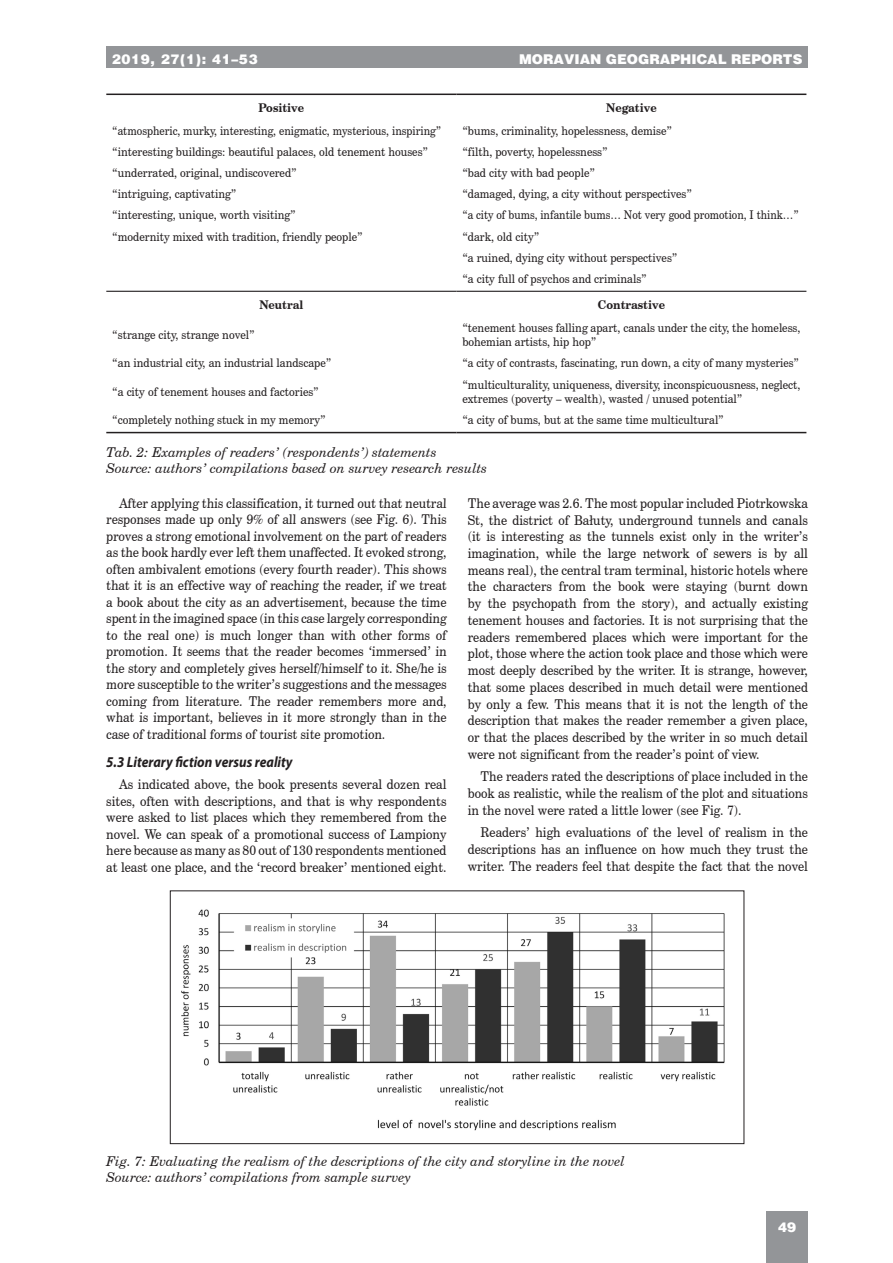
<style>
.page{position:relative;width:893px;height:1263px;background:#fff}
.page>*{position:absolute;margin:0;border:0;box-sizing:border-box;transform-origin:0 0}
.MGR-nadpiskapitoly2{font:italic 700 15px "Myriad Pro";color:#231f20;scale:.9 1}
.MGR-NEW-basictext{font:13.5px/16.8px "Century Schoolbook CE";color:#231f20;text-align:justify;scale:.92 1}
.MGR-NEW-basictext-2{font:13.5px/16.5px "Century Schoolbook CE";color:#231f20;text-align:justify;scale:.91 1}
.MGR-popisobrazku{font:italic 13.5px "Century Schoolbook CE";color:#231f20}
.t1{font:900 13.5px "Switzerland";color:#fff}
.t2{font:900 13.5px "Switzerland";letter-spacing:.05em;color:#fff}
.MGR-tabulka{font:12px/14.4px "Century Schoolbook CE";color:#231f20;scale:.92 1}
.MGR-tabulka-2{font:12px "Century Schoolbook CE";color:#231f20;scale:.89 1}
.MGR-tabulka-3{font:12px "Century Schoolbook CE";color:#231f20;scale:.9 1}
.MGR-tabulka-4{font:12px "Century Schoolbook CE";color:#231f20;scale:.88 1}
.MGR-tabulkanadpis{font:700 12px "Century Schoolbook CE";color:#231f20;scale:.92 1}
</style>
<div class="page">
<div style="left:106px;top:47px;width:702px;height:21px;background:#939598"></div>
<div style="left:766px;top:1212px;width:42px;height:51px;background:#939598"></div>
<hr style="left:106px;top:94px;width:350px;height:1px;background:#231f20">
<hr style="left:456px;top:94px;width:350px;height:1px;background:#231f20">
<hr style="left:106px;top:432px;width:350px;height:1px;background:#231f20">
<hr style="left:456px;top:432px;width:350px;height:1px;background:#231f20">
<hr style="left:106px;top:291px;width:350px;height:1px;background:#231f20">
<hr style="left:456px;top:291px;width:350px;height:1px;background:#231f20">
<img style="left:181px;top:909px;width:544px;height:222px">
<div style="left:170px;top:891px;width:574px;height:253px;border:1px solid #231f20"></div>
<p class="t1" style="left:139px;top:51px;width:57px">9, 27(1)</p>
<p class="t1" style="left:519px;top:51px;width:285px">MORAVIAN GEOGRAPHICAL REPORTS</p>
<p class="t2" style="left:112px;top:51px;width:147px">2019, 27(1): 41–53</p>
<p class="MGR-tabulkanadpis" style="left:258px;top:100px;width:51px">Positive</p>
<p class="MGR-tabulkanadpis" style="left:606px;top:100px;width:57px">Negative</p>
<p class="MGR-tabulka-2" style="left:112px;top:123px;width:371px">“atmospheric, murky, interesting, enigmatic, mysterious, inspiring”</p>
<p class="MGR-tabulka" style="left:462px;top:123px;width:229px">“bums, criminality, hopelessness, demise”</p>
<p class="MGR-tabulka" style="left:112px;top:144px;width:345px">“interesting buildings: beautiful palaces, old tenement houses”</p>
<p class="MGR-tabulka" style="left:462px;top:144px;width:159px">“filth, poverty, hopelessness”</p>
<p class="MGR-tabulka" style="left:112px;top:166px;width:202px">“underrated, original, undiscovered”</p>
<p class="MGR-tabulka" style="left:462px;top:166px;width:146px">“bad city with bad people”</p>
<p class="MGR-tabulka" style="left:112px;top:187px;width:137px">“intriguing, captivating”</p>
<p class="MGR-tabulka" style="left:462px;top:187px;width:251px">“damaged, dying, a city without perspectives”</p>
<p class="MGR-tabulka" style="left:112px;top:208px;width:201px">“interesting, unique, worth visiting”</p>
<p class="MGR-tabulka-4" style="left:462px;top:208px;width:384px">“a city of bums, infantile bums… Not very good promotion, I think…”</p>
<p class="MGR-tabulka" style="left:112px;top:229px;width:274px">“modernity mixed with tradition, friendly people”</p>
<p class="MGR-tabulka" style="left:462px;top:229px;width:85px">“dark, old city”</p>
<p class="MGR-tabulka" style="left:462px;top:250px;width:235px">“a ruined, dying city without perspectives”</p>
<p class="MGR-tabulka" style="left:462px;top:271px;width:202px">“a city full of psychos and criminals”</p>
<p class="MGR-tabulkanadpis" style="left:259px;top:297px;width:49px">Neutral</p>
<p class="MGR-tabulkanadpis" style="left:598px;top:297px;width:74px">Contrastive</p>
<p class="MGR-tabulka" style="left:112px;top:327px;width:156px">“strange city, strange novel”</p>
<p class="MGR-tabulka" style="left:462px;top:320px;width:369px">“tenement houses falling apart, canals under the city, the homeless, bohemian artists, hip hop”</p>
<p class="MGR-tabulka" style="left:112px;top:356px;width:240px">“an industrial city, an industrial landscape”</p>
<p class="MGR-tabulka-3" style="left:462px;top:356px;width:375px">“a city of contrasts, fascinating, run down, a city of many mysteries”</p>
<p class="MGR-tabulka" style="left:112px;top:384px;width:226px">“a city of tenement houses and factories”</p>
<p class="MGR-tabulka" style="left:462px;top:377px;width:369px">“multiculturality, uniqueness, diversity, inconspicuousness, neglect, extremes (poverty – wealth), wasted / unused potential”</p>
<p class="MGR-tabulka" style="left:112px;top:412px;width:233px">“completely nothing stuck in my memory”</p>
<p class="MGR-tabulka" style="left:462px;top:412px;width:286px">“a city of bums, but at the same time multicultural”</p>
<p class="MGR-popisobrazku" style="left:106px;top:444px;width:332px">Tab. 2: Examples of readers’ (respondents’) statements</p>
<p class="MGR-popisobrazku" style="left:106px;top:460px;width:382px">Source: authors’ compilations based on survey research results</p>
<p class="MGR-NEW-basictext-2" style="left:106px;top:495px;width:376px;text-indent:13px">After applying this classification, it turned out that neutral responses made up only 9% of all answers (see Fig. 6). This proves a strong emotional involvement on the part of readers as the book hardly ever left them unaffected. It evoked strong, often ambivalent emotions (every fourth reader). This shows that it is an effective way of reaching the reader, if we treat a book about the city as an advertisement, because the time spent in the imagined space (in this case largely corresponding to the real one) is much longer than with other forms of promotion. It seems that the reader becomes ‘immersed’ in the story and completely gives herself/himself to it. She/he is more susceptible to the writer’s suggestions and the messages coming from literature. The reader remembers more and, what is important, believes in it more strongly than in the case of traditional forms of tourist site promotion.</p>
<p class="MGR-nadpiskapitoly2" style="left:106px;top:752px;width:209px">5.3 Literary fiction versus reality</p>
<p class="MGR-NEW-basictext" style="left:106px;top:776px;width:371px;text-indent:13px">As indicated above, the book presents several dozen real sites, often with descriptions, and that is why respondents were asked to list places which they remembered from the novel. We can speak of a promotional success of Lampiony here because as many as 80 out of 130 respondents mentioned at least one place, and the ‘record breaker’ mentioned eight.</p>
<p class="MGR-NEW-basictext" style="left:468px;top:494px;width:371px">The average was 2.6. The most popular included Piotrkowska St, the district of Bałuty, underground tunnels and canals (it is interesting as the tunnels exist only in the writer’s imagination, while the large network of sewers is by all means real), the central tram terminal, historic hotels where the characters from the book were staying (burnt down by the psychopath from the story), and actually existing tenement houses and factories. It is not surprising that the readers remembered places which were important for the plot, those where the action took place and those which were most deeply described by the writer. It is strange, however, that some places described in much detail were mentioned by only a few. This means that it is not the length of the description that makes the reader remember a given place, or that the places described by the writer in so much detail were not significant from the reader’s point of view.</p>
<p class="MGR-NEW-basictext" style="left:468px;top:768px;width:371px;text-indent:13px">The readers rated the descriptions of place included in the book as realistic, while the realism of the plot and situations in the novel were rated a little lower (see Fig. 7).</p>
<p class="MGR-NEW-basictext" style="left:468px;top:824px;width:371px;text-indent:13px">Readers’ high evaluations of the level of realism in the descriptions has an influence on how much they trust the writer. The readers feel that despite the fact that the novel</p>
<p class="MGR-popisobrazku" style="left:106px;top:1152px;width:520px">Fig. 7: Evaluating the realism of the descriptions of the city and storyline in the novel</p>
<p class="MGR-popisobrazku" style="left:106px;top:1169px;width:306px">Source: authors’ compilations from sample survey</p>
<p class="t1" style="left:778px;top:1219px;width:20px">49</p>
</div>
